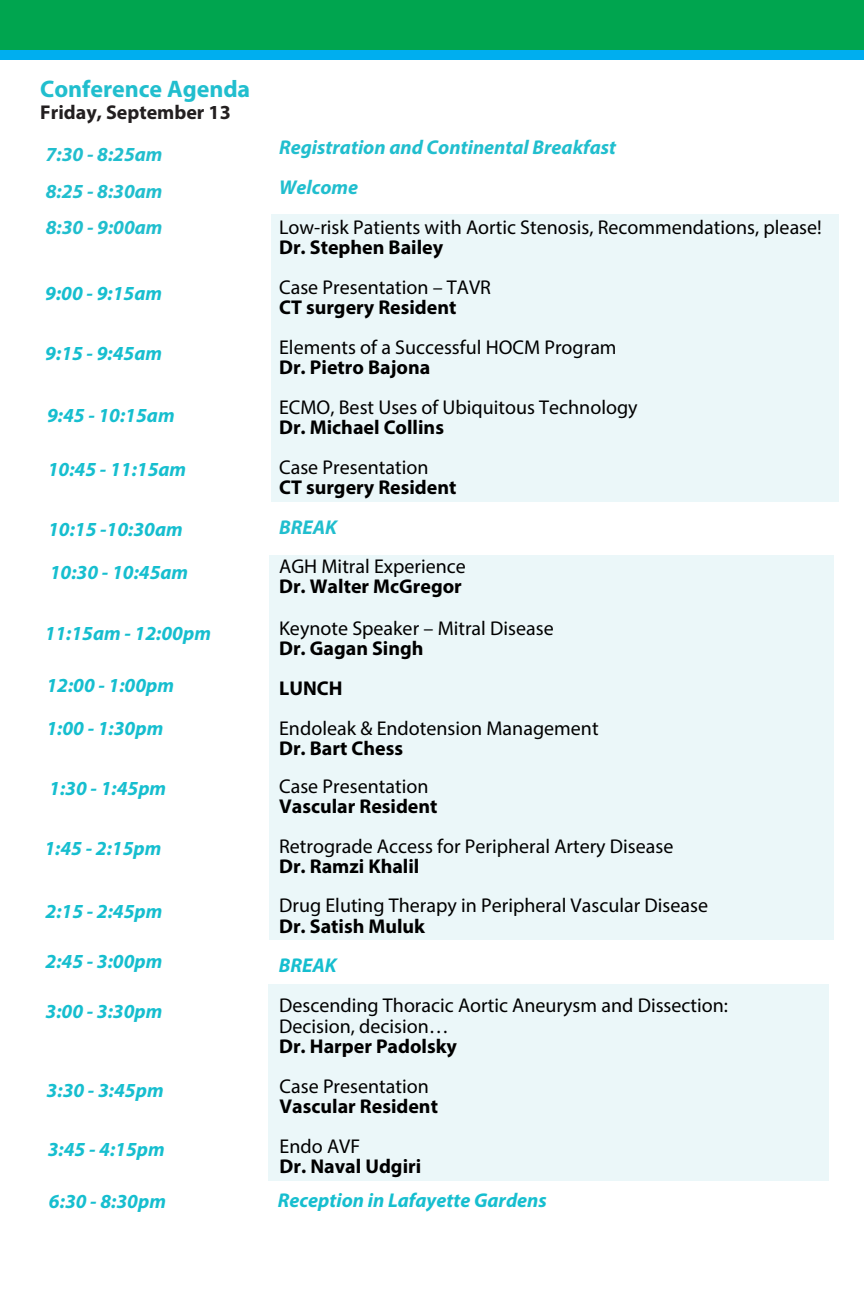
<style>
.page{position:relative;width:864px;height:1296px;background:#fff}
.page>*{position:absolute;margin:0;border:0;box-sizing:border-box;transform-origin:0 0}
.Body_Text{font:700 24px "Myriad Pro";color:#21bece}
.Body_Text-2{font:20px/40px "Myriad Pro";color:#000}
.t1{font:italic 700 20px/44px "Myriad Pro";color:#16becf}
.Body_Text-3{font:700 20px/39.8px "Myriad Pro";color:#000}
.Body_Text-4{font:700 20px/42.4px "Myriad Pro";color:#231f20}
.Body_Text-5{font:italic 700 20px/36.2px "Myriad Pro";color:#21bece}
.s1{font-style:italic;color:#21bece}
.s2{font-weight:700;font-style:italic;color:#21bece}
.s3{font-weight:700}
.s4{font-weight:400}
</style>
<div class="page">
<div style="left:0;top:0;width:864px;height:50px;background:#00a54f"></div>
<div style="left:0;top:50px;width:864px;height:10px;background:#00aeef"></div>
<div style="left:269px;top:985px;width:560px;height:196px;background:#ebf7f9"></div>
<div style="left:269px;top:556px;width:565px;height:384px;background:#ebf7f9"></div>
<div style="left:271px;top:214px;width:568px;height:288px;background:#ebf7f9"></div>
<p class="Body_Text" style="left:40px;top:74px;width:212px">Conference Agenda</p>
<p class="Body_Text-4" style="left:40px;top:91px;width:192px">Friday, September 13<br><span class="s1">7:30 - 8:25am</span></p>
<p class="Body_Text-5" style="left:46px;top:172px;width:118px">8:25 - 8:30am<br>8:30 - 9:00am</p>
<p class="t1" style="left:45px;top:270px;width:118px">9:00 - 9:15am</p>
<p class="t1" style="left:45px;top:330px;width:118px">9:15 - 9:45am</p>
<p class="t1" style="left:47px;top:393px;width:129px">9:45 - 10:15am</p>
<p class="t1" style="left:48px;top:446px;width:140px">10:45 - 11:15am</p>
<p class="t1" style="left:48px;top:506px;width:142px">10:15 -10:30am<br>10:30 - 10:45am</p>
<p class="t1" style="left:45px;top:611px;width:168px">11:15am - 12:00pm</p>
<p class="t1" style="left:46px;top:663px;width:129px;line-height:43.4px">12:00 - 1:00pm<br>1:00 - 1:30pm</p>
<p class="t1" style="left:49px;top:765px;width:118px">1:30 - 1:45pm</p>
<p class="t1" style="left:44px;top:826px;width:118px">1:45 - 2:15pm</p>
<p class="t1" style="left:46px;top:889px;width:118px">2:15 - 2:45pm</p>
<p class="t1" style="left:46px;top:938px;width:118px">2:45 - 3:00pm</p>
<p class="t1" style="left:46px;top:988px;width:118px">3:00 - 3:30pm</p>
<p class="t1" style="left:47px;top:1068px;width:118px">3:30 - 3:45pm</p>
<p class="t1" style="left:48px;top:1127px;width:118px">3:45 - 4:15pm</p>
<p class="t1" style="left:49px;top:1178px;width:118px">6:30 - 8:30pm</p>
<p class="Body_Text-2" style="left:279px;top:127px;width:544px"><span class="s2">Registration and Continental Breakfast<br>Welcome<br></span>Low-risk Patients with Aortic Stenosis, Recommendations, please!</p>
<p class="Body_Text-2" style="left:279px;top:227px;width:213px"><span class="s3">Dr. Stephen Bailey<br></span>Case Presentation – TAVR</p>
<p class="Body_Text-2" style="left:279px;top:287px;width:339px"><span class="s3">CT surgery Resident<br></span>Elements of a Successful HOCM Program</p>
<p class="Body_Text-2" style="left:279px;top:347px;width:360px"><span class="s3">Dr. Pietro Bajona<br></span>ECMO, Best Uses of Ubiquitous Technology</p>
<p class="Body_Text-3" style="left:279px;top:407px;width:166px">Dr. Michael Collins<br><span class="s4">Case Presentation</span></p>
<p class="Body_Text-2" style="left:279px;top:468px;width:188px"><span class="s3">CT surgery Resident<br></span><span class="s2">BREAK<br></span>AGH Mitral Experience</p>
<p class="Body_Text-2" style="left:279px;top:565px;width:276px;line-height:42px"><span class="s3">Dr. Walter McGregor<br></span>Keynote Speaker – Mitral Disease</p>
<p class="Body_Text-2" style="left:279px;top:628px;width:321px"><span class="s3">Dr. Gagan Singh<br>LUNCH<br></span>Endoleak &amp; Endotension Management</p>
<p class="Body_Text-2" style="left:279px;top:729px;width:151px;line-height:38px"><span class="s3">Dr. Bart Chess<br></span>Case Presentation</p>
<p class="Body_Text-2" style="left:279px;top:786px;width:396px"><span class="s3">Vascular Resident<br></span>Retrograde Access for Peripheral Artery Disease</p>
<p class="Body_Text-2" style="left:279px;top:847px;width:430px;line-height:39px"><span class="s3">Dr. Ramzi Khalil<br></span>Drug Eluting Therapy in Peripheral Vascular Disease</p>
<p class="Body_Text-3" style="left:279px;top:906px;width:147px">Dr. Satish Muluk</p>
<p class="t1" style="left:279px;top:943px;width:59px">BREAK</p>
<p class="Body_Text-2" style="left:279px;top:995px;width:450px;line-height:20.4px">Descending Thoracic Aortic Aneurysm and Dissection:<br>Decision, decision…<br><span class="s3">Dr. Harper Padolsky</span></p>
<p class="Body_Text-2" style="left:280px;top:1076px;width:160px;line-height:20px">Case Presentation<br><span class="s3">Vascular Resident</span></p>
<p class="Body_Text-3" style="left:280px;top:1136px;width:143px;line-height:20px"><span class="s4">Endo AVF<br></span>Dr. Naval Udgiri</p>
<p class="t1" style="left:278px;top:1177px;width:271px">Reception in Lafayette Gardens</p>
</div>
